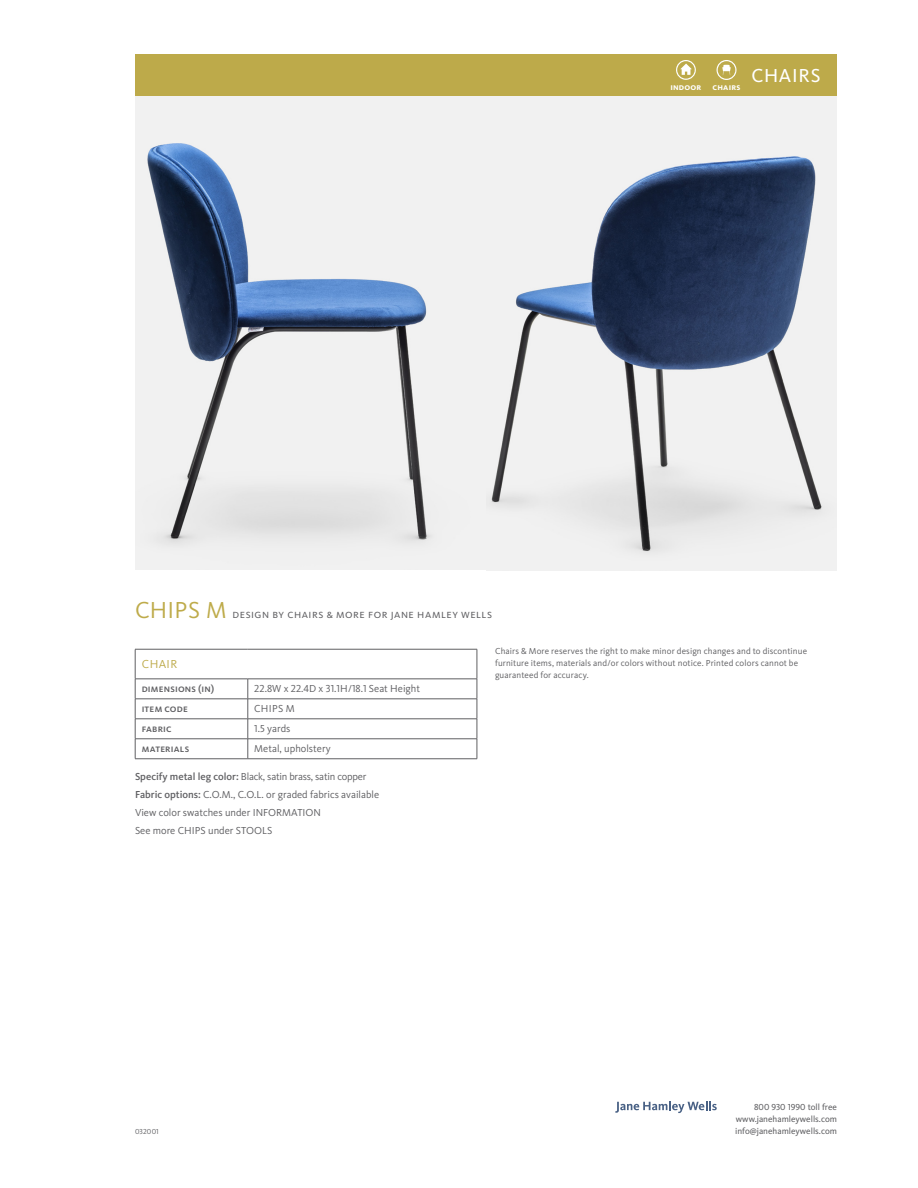
<style>
.page{position:relative;width:918px;height:1188px;background:#fff}
.page>*{position:absolute;margin:0;border:0;box-sizing:border-box;transform-origin:0 0}
.t1{font:19.5px "Kievit OT";letter-spacing:.035em;color:#fff}
.t2{font:12px "Kievit Pro";letter-spacing:.04em;color:#5f5f62}
.INFO_2_paragraph{font:12px "Kievit Pro";letter-spacing:.03em;color:#bdaa4a}
.t3{font:10.5px "Kievit Pro";color:#5f5f62}
.t4{font:10.5px "Kievit Pro";letter-spacing:-.02em;color:#5f5f62}
.t5{font:500 10.5px "Kievit OT";letter-spacing:.02em;color:#5f5f62}
.t6{font:9px/12px "Kievit Pro";letter-spacing:.01em;color:#5f5f62}
.t7{font:9px/12px "Kievit OT";color:#5f5f62;text-align:justify}
.t8{font:700 9px "Kievit OT";letter-spacing:.02em;color:#fff}
.t9{font:7.5px "Kievit Pro";letter-spacing:.015em;color:#5f5f62}
.s1{font-size:24px;color:#beab4a}
.s2{font-weight:500}
</style>
<div class="page">
<div style="left:135px;top:54px;width:702px;height:42px;background:#bdaa4a"></div>
<svg style="left:615px;top:1101px;width:102px;height:12px"></svg>
<svg style="left:717px;top:60px;width:20px;height:20px"></svg>
<svg style="left:676px;top:60px;width:20px;height:20px"></svg>
<img style="left:135px;top:96px;width:351px;height:473px">
<img style="left:486px;top:96px;width:351px;height:474px">
<hr style="left:477px;top:649px;width:1px;height:30px;background:#5f5f62">
<svg style="left:248px;top:680px;width:1px;height:79px"></svg>
<hr style="left:135px;top:649px;width:113px;height:1px;background:#5f5f62">
<hr style="left:135px;top:649px;width:1px;height:30px;background:#5f5f62">
<hr style="left:248px;top:649px;width:229px;height:1px;background:#5f5f62">
<hr style="left:135px;top:679px;width:113px;height:1px;background:#5f5f62">
<hr style="left:248px;top:679px;width:229px;height:1px;background:#5f5f62">
<hr style="left:135px;top:699px;width:113px;height:1px;background:#5f5f62">
<hr style="left:248px;top:699px;width:229px;height:1px;background:#5f5f62">
<hr style="left:135px;top:719px;width:113px;height:1px;background:#5f5f62">
<hr style="left:248px;top:719px;width:229px;height:1px;background:#5f5f62">
<hr style="left:135px;top:739px;width:113px;height:1px;background:#5f5f62">
<svg style="left:135px;top:679px;width:1px;height:80px"></svg>
<hr style="left:248px;top:739px;width:229px;height:1px;background:#5f5f62">
<svg style="left:477px;top:679px;width:1px;height:80px"></svg>
<hr style="left:135px;top:759px;width:113px;height:1px;background:#5f5f62">
<hr style="left:248px;top:759px;width:229px;height:1px;background:#5f5f62">
<p class="t8" style="left:670px;top:82px;width:72px">indoor chairs</p>
<h1 class="t1" style="left:751px;top:65px;width:71px">CHAIRS</h1>
<p class="t2" style="left:135px;top:607px;width:359px"><span class="s1">CHIPS M</span> design by chairs &amp; more for jane hamley wells</p>
<p class="INFO_2_paragraph" style="left:142px;top:657px;width:37px">CHAIR</p>
<p class="t5" style="left:142px;top:683px;width:74px">DIMENSIONS (IN)</p>
<p class="t3" style="left:254px;top:682px;width:167px">22.8W x 22.4D x 31.1H/18.1 Seat Height</p>
<p class="t5" style="left:142px;top:703px;width:35px">Item Code</p>
<p class="t3" style="left:254px;top:702px;width:42px">CHIPS M</p>
<p class="t5" style="left:142px;top:723px;width:27px">Fabric</p>
<p class="t3" style="left:254px;top:722px;width:38px">1.5 yards</p>
<p class="t5" style="left:142px;top:743px;width:48px">materials</p>
<p class="t3" style="left:254px;top:742px;width:78px">Metal, upholstery</p>
<p class="t4" style="left:135px;top:770px;width:233px"><span class="s2">Specify metal leg color:</span> Black, satin brass, satin copper</p>
<p class="t3" style="left:135px;top:788px;width:246px"><span class="s2">Fabric options:</span> C.O.M., C.O.L. or graded fabrics available</p>
<p class="t3" style="left:135px;top:806px;width:188px">View color swatches under INFORMATION</p>
<p class="t3" style="left:135px;top:824px;width:139px">See more CHIPS under STOOLS</p>
<p class="t6" style="left:495px;top:645px;width:314px">Chairs &amp; More reserves the right to make minor design changes and to discontinue furniture items, materials and/or colors without notice. Printed colors cannot be guaranteed for accuracy.</p>
<p class="t9" style="left:135px;top:1127px;width:25px">032001</p>
<p class="t7" style="left:735px;top:1101px;width:103px;text-indent:19px">800 930 1990 toll free www.janehamleywells.com info@janehamleywells.com</p>
</div>
